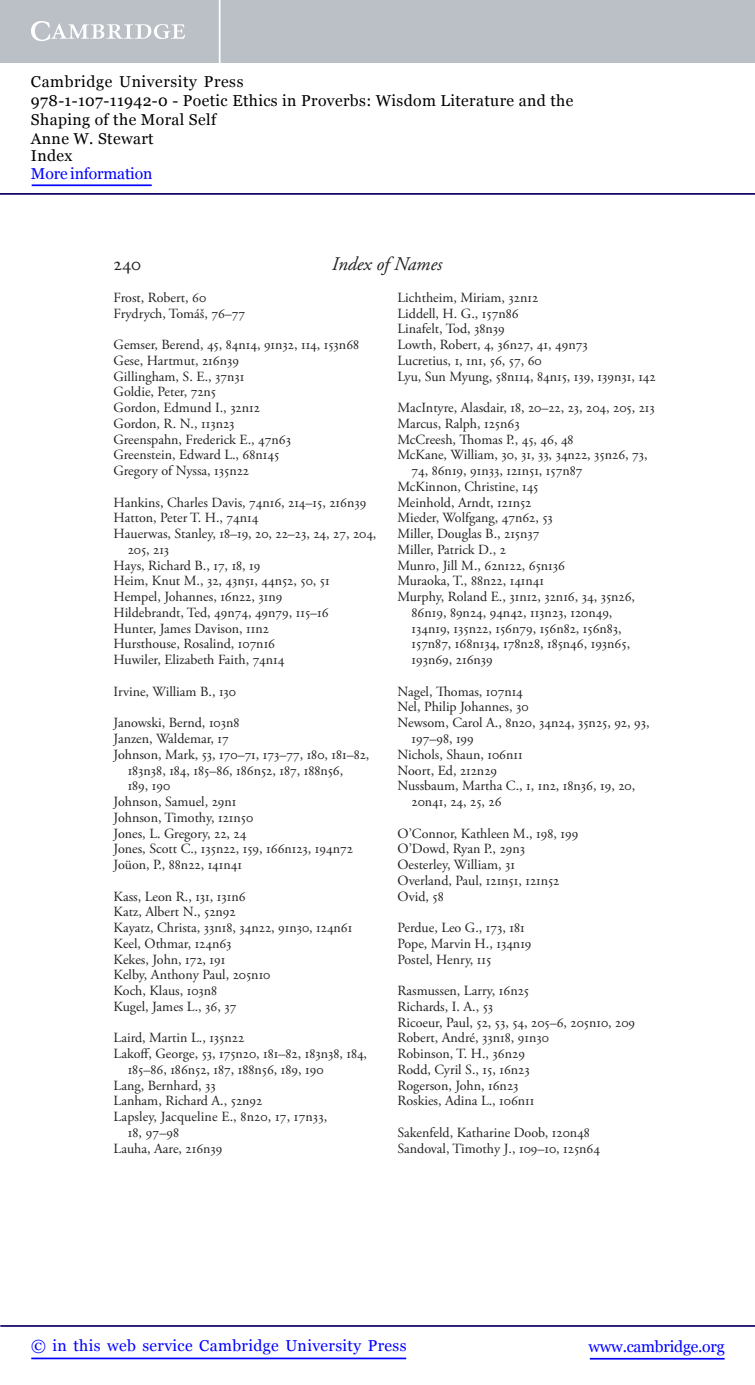
<style>
.page{position:relative;width:755px;height:1385px;background:#fff}
.page>*{position:absolute;margin:0;border:0;box-sizing:border-box;transform-origin:0 0}
.t1{font:italic 19.25px "Adobe Garamond Pro";color:#231f20}
.t2{font:19.25px "Adobe Garamond Pro";color:#231f20}
.t3{font:15.75px/18.9px "Georgia";letter-spacing:.025em;color:#000}
.t4{font:15.75px "Georgia";letter-spacing:.025em;color:#00f}
.t5{font:15.75px "Georgia";letter-spacing:-.015em;color:#00f}
.t6{font:15.75px "Georgia";letter-spacing:-.01em;color:#00f}
.t7{font:14px/15.8px "Adobe Garamond Pro";color:#231f20}
</style>
<div class="page">
<hr style="left:589px;top:1358px;width:135px;height:1px;background:#00f">
<hr style="left:0;top:1325px;width:754px;height:2px;background:#150666">
<hr style="left:31px;top:1357px;width:375px;height:2px;background:#00f">
<div style="left:0;top:0;width:754px;height:63px;background:#bac0c6"></div>
<svg style="left:31px;top:21px;width:154px;height:20px"></svg>
<hr style="left:219px;top:0;width:1px;height:63px;background:#fff">
<hr style="left:0;top:193px;width:754px;height:2px;background:#150666">
<hr style="left:32px;top:184px;width:120px;height:2px;background:#00f">
<p class="t3" style="left:31px;top:73px;width:543px">Cambridge University Press<br>978-1-107-11942-0 - Poetic Ethics in Proverbs: Wisdom Literature and the Shaping of the Moral Self<br>Anne W. Stewart</p>
<p class="t3" style="left:31px;top:146px;width:43px">Index</p>
<p class="t6" style="left:31px;top:164px;width:123px">More information</p>
<h1 class="t2" style="left:114px;top:257px;width:29px">240</h1>
<h1 class="t1" style="left:332px;top:257px;width:112px">Index of Names</h1>
<p class="t7" style="left:114px;top:291px;width:133px">Frost, Robert, 60<br>Frydrych, Tomáš, 76 – 77</p>
<p class="t7" style="left:114px;top:338px;width:247px">Gemser, Berend, 45 , 84n14 , 91n32 , 114 , 153n68<br>Gese, Hartmut, 216n39<br>Gillingham, S. E., 37n31<br>Goldie, Peter, 72n5<br>Gordon, Edmund I., 32n12<br>Gordon, R. N., 113n23<br>Greenspahn, Frederick E., 47n63<br>Greenstein, Edward L., 68n145<br>Gregory of Nyssa, 135n22</p>
<p class="t7" style="left:114px;top:496px;width:254px">Hankins, Charles Davis, 74n16 , 214 – 15 , 216n39</p>
<p class="t7" style="left:114px;top:511px;width:146px">Hatton, Peter T. H., 74n14</p>
<p class="t7" style="left:114px;top:527px;width:264px">Hauerwas, Stanley, 18 – 19 , 20 , 22 – 23 , 24 , 27 , 204 ,</p>
<p class="t7" style="left:128px;top:543px;width:43px">205 , 213</p>
<p class="t7" style="left:114px;top:559px;width:148px">Hays, Richard B., 17 , 18 , 19</p>
<p class="t7" style="left:114px;top:574px;width:217px">Heim, Knut M., 32 , 43n51 , 44n52 , 50 , 51</p>
<p class="t7" style="left:114px;top:590px;width:170px">Hempel, Johannes, 16n22 , 31n9</p>
<p class="t7" style="left:114px;top:606px;width:216px">Hildebrandt, Ted, 49n74 , 49n79 , 115 – 16</p>
<p class="t7" style="left:114px;top:622px;width:157px">Hunter, James Davison, 11n2</p>
<p class="t7" style="left:114px;top:637px;width:163px">Hursthouse, Rosalind, 107n16</p>
<p class="t7" style="left:114px;top:653px;width:172px">Huwiler, Elizabeth Faith, 74n14</p>
<p class="t7" style="left:114px;top:685px;width:124px">Irvine, William B., 130</p>
<p class="t7" style="left:114px;top:716px;width:127px">Janowski, Bernd, 103n8</p>
<p class="t7" style="left:114px;top:732px;width:116px">Janzen, Waldemar, 17</p>
<p class="t7" style="left:114px;top:748px;width:257px">Johnson, Mark, 53 , 170 – 71 , 173 – 77 , 180 , 181 – 82 ,</p>
<p class="t7" style="left:128px;top:763px;width:217px">183n38 , 184 , 185 – 86 , 186n52 , 187 , 188n56 ,</p>
<p class="t7" style="left:128px;top:779px;width:44px">189 , 190</p>
<p class="t7" style="left:114px;top:795px;width:124px">Johnson, Samuel, 29n1</p>
<p class="t7" style="left:114px;top:811px;width:141px">Johnson, Timothy, 121n50</p>
<p class="t7" style="left:114px;top:826px;width:134px">Jones, L. Gregory, 22 , 24</p>
<p class="t7" style="left:114px;top:842px;width:240px">Jones, Scott C., 135n22 , 159 , 166n123 , 194n72</p>
<p class="t7" style="left:114px;top:858px;width:130px">Joüon, P., 88n22 , 141n41</p>
<p class="t7" style="left:114px;top:889px;width:240px">Kass, Leon R., 131 , 131n6<br>Katz, Albert N., 52n92<br>Kayatz, Christa, 33n18 , 34n22 , 91n30 , 124n61<br>Keel, Othmar, 124n63<br>Kekes, John, 172 , 191<br>Kelby, Anthony Paul, 205n10<br>Koch, Klaus, 103n8<br>Kugel, James L., 36 , 37</p>
<p class="t7" style="left:114px;top:1031px;width:132px">Laird, Martin L., 135n22</p>
<p class="t7" style="left:114px;top:1047px;width:255px">Lakoff, George, 53 , 175n20 , 181 – 82 , 183n38 , 184 ,</p>
<p class="t7" style="left:128px;top:1063px;width:197px">185 – 86 , 186n52 , 187 , 188n56 , 189 , 190</p>
<p class="t7" style="left:114px;top:1078px;width:104px">Lang, Bernhard, 33</p>
<p class="t7" style="left:114px;top:1094px;width:150px">Lanham, Richard A., 52n92</p>
<p class="t7" style="left:114px;top:1110px;width:215px">Lapsley, Jacqueline E., 8n20 , 17 , 17n33 ,</p>
<p class="t7" style="left:128px;top:1126px;width:53px">18 , 97 – 98</p>
<p class="t7" style="left:114px;top:1141px;width:110px">Lauha, Aare, 216n39</p>
<p class="t7" style="left:397px;top:291px;width:259px">Lichtheim, Miriam, 32n12<br>Liddell, H. G., 157n86<br>Linafelt, Tod, 38n39<br>Lowth, Robert, 4 , 36n27 , 41 , 49n73<br>Lucretius, 1 , 1n1 , 56 , 57 , 60<br>Lyu, Sun Myung, 58n114 , 84n15 , 139 , 139n31 , 142</p>
<p class="t7" style="left:397px;top:401px;width:258px">MacIntyre, Alasdair, 18 , 20 – 22 , 23 , 204 , 205 , 213</p>
<p class="t7" style="left:397px;top:417px;width:124px">Marcus, Ralph, 125n63</p>
<p class="t7" style="left:397px;top:433px;width:177px">McCreesh, Thomas P., 45 , 46 , 48</p>
<p class="t7" style="left:397px;top:448px;width:251px">McKane, William, 30 , 31 , 33 , 34n22 , 35n26 , 73 ,</p>
<p class="t7" style="left:411px;top:464px;width:172px">74 , 86n19 , 91n33 , 121n51 , 157n87</p>
<p class="t7" style="left:397px;top:480px;width:142px">McKinnon, Christine, 145</p>
<p class="t7" style="left:397px;top:496px;width:135px">Meinhold, Arndt, 121n52</p>
<p class="t7" style="left:397px;top:511px;width:157px">Mieder, Wolfgang, 47n62 , 53</p>
<p class="t7" style="left:397px;top:527px;width:143px">Miller, Douglas B., 215n37</p>
<p class="t7" style="left:397px;top:543px;width:110px">Miller, Patrick D., 2</p>
<p class="t7" style="left:397px;top:559px;width:169px">Munro, Jill M., 62n122 , 65n136</p>
<p class="t7" style="left:397px;top:574px;width:148px">Muraoka, T., 88n22 , 141n41</p>
<p class="t7" style="left:397px;top:590px;width:239px">Murphy, Roland E., 31n12 , 32n16 , 34 , 35n26 ,</p>
<p class="t7" style="left:411px;top:606px;width:202px">86n19 , 89n24 , 94n42 , 113n23 , 120n49 ,</p>
<p class="t7" style="left:411px;top:622px;width:211px">134n19 , 135n22 , 156n79 , 156n82 , 156n83 ,</p>
<p class="t7" style="left:411px;top:637px;width:220px">157n87 , 168n134 , 178n28 , 185n46 , 193n65 ,</p>
<p class="t7" style="left:411px;top:653px;width:83px">193n69 , 216n39</p>
<p class="t7" style="left:397px;top:685px;width:127px">Nagel, Thomas, 107n14</p>
<p class="t7" style="left:397px;top:700px;width:132px">Nel, Philip Johannes, 30</p>
<p class="t7" style="left:397px;top:716px;width:253px">Newsom, Carol A., 8n20 , 34n24 , 35n25 , 92 , 93 ,</p>
<p class="t7" style="left:411px;top:732px;width:64px">197 – 98 , 199</p>
<p class="t7" style="left:397px;top:748px;width:127px">Nichols, Shaun, 106n11</p>
<p class="t7" style="left:397px;top:763px;width:101px">Noort, Ed, 212n29</p>
<p class="t7" style="left:397px;top:779px;width:239px">Nussbaum, Martha C., 1 , 1n2 , 18n36 , 19 , 20 ,</p>
<p class="t7" style="left:411px;top:795px;width:91px">20n41 , 24 , 25 , 26</p>
<p class="t7" style="left:397px;top:826px;width:182px">O’Connor, Kathleen M., 198 , 199<br>O’Dowd, Ryan P., 29n3<br>Oesterley, William, 31<br>Overland, Paul, 121n51 , 121n52<br>Ovid, 58</p>
<p class="t7" style="left:397px;top:921px;width:135px">Perdue, Leo G., 173 , 181<br>Pope, Marvin H., 134n19<br>Postel, Henry, 115</p>
<p class="t7" style="left:397px;top:984px;width:239px">Rasmussen, Larry, 16n25<br>Richards, I. A., 53<br>Ricoeur, Paul, 52 , 53 , 54 , 205 – 6 , 205n10 , 209<br>Robert, André, 33n18 , 91n30<br>Robinson, T. H., 36n29<br>Rodd, Cyril S., 15 , 16n23<br>Rogerson, John, 16n23<br>Roskies, Adina L., 106n11</p>
<p class="t7" style="left:397px;top:1126px;width:204px">Sakenfeld, Katharine Doob, 120n48<br>Sandoval, Timothy J., 109 – 10 , 125n64</p>
<p class="t4" style="left:31px;top:1336px;width:376px">© in this web service Cambridge University Press</p>
<p class="t5" style="left:588px;top:1336px;width:137px">www.cambridge.org</p>
</div>
